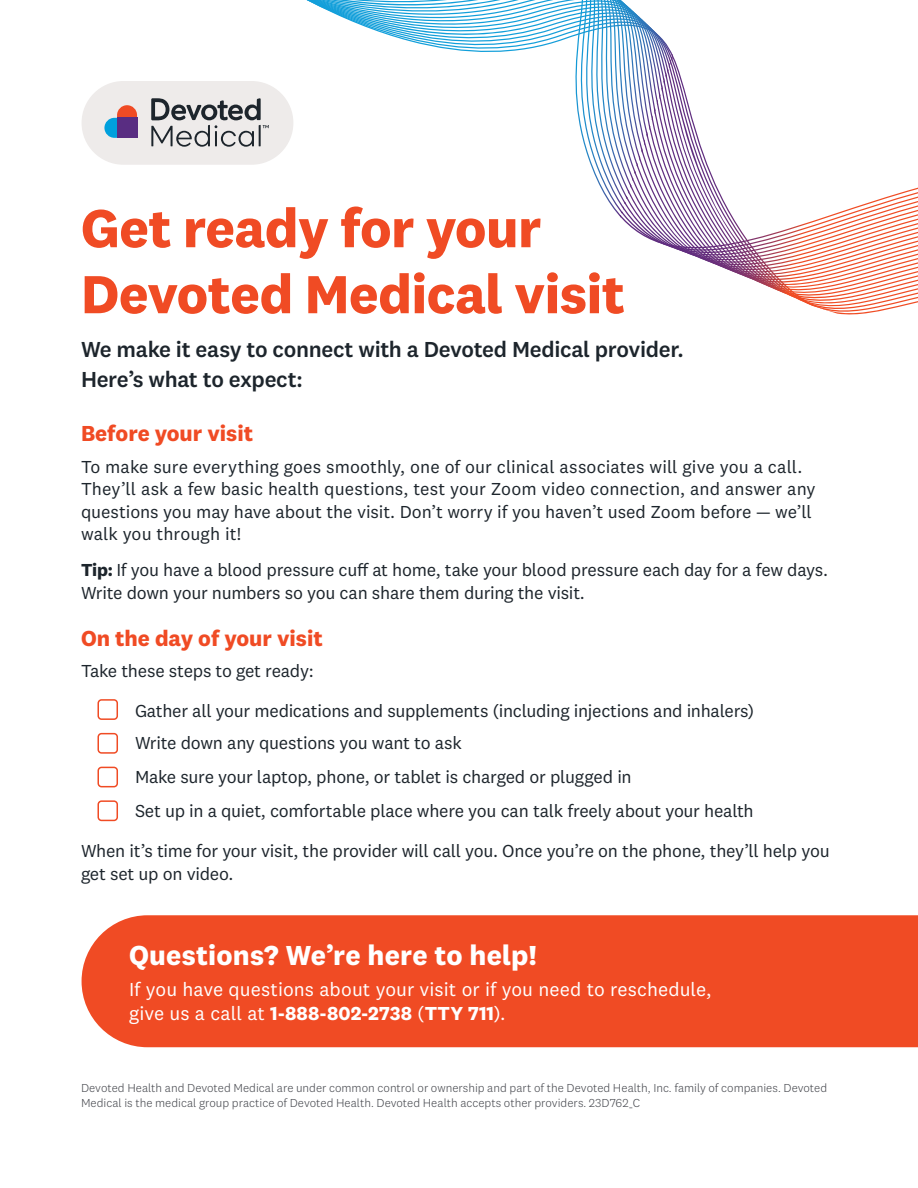
<style>
.page{position:relative;width:918px;height:1188px;background:#fff}
.page>*{position:absolute;margin:0;border:0;box-sizing:border-box;transform-origin:0 0}
.t1{font:700 55.5px/66px "National 2";letter-spacing:-.01em;color:#f04b24}
.t2{font:700 28.5px "National 2";letter-spacing:.005em;color:#fff}
.t3{font:500 22.5px/30px "National 2";letter-spacing:-.015em;color:#1d252c}
.t4{font:700 22.5px "National 2";color:#f04b24}
.t5{font:19.5px/24px "National 2";letter-spacing:.005em;color:#fff}
.t6{font:18px/22.5px "National 2";letter-spacing:-.015em;color:#1d252c}
.Disclaimers{font:300 12px/15px "National 2";color:#45474d}
.s1{font-weight:700}
</style>
<div class="page">
<div style="left:82px;top:81px;width:211px;height:84px;background:#eeebea;border-radius:42px"></div>
<svg style="left:151px;top:98px;width:118px;height:49px"></svg>
<svg style="left:104px;top:105px;width:33px;height:33px"></svg>
<div style="left:117px;top:118px;width:20px;height:20px;background:#592d82"></div>
<div style="left:97px;top:699px;width:21px;height:21px;border:2px solid #f04b24;border-radius:3px"></div>
<div style="left:97px;top:733px;width:21px;height:21px;border:2px solid #f04b24;border-radius:3px"></div>
<div style="left:97px;top:767px;width:21px;height:20px;border:2px solid #f04b24;border-radius:3px"></div>
<div style="left:97px;top:800px;width:21px;height:21px;border:2px solid #f04b24;border-radius:3px"></div>
<div style="left:82px;top:915px;width:836px;height:132px;background:#f04b24"></div>
<svg style="left:307px;top:0;width:611px;height:315px"></svg>
<p class="t1" style="left:81px;top:195px;width:545px">Get ready for your<br>Devoted Medical visit</p>
<p class="t3" style="left:81px;top:334px;width:604px">We make it easy to connect with a Devoted Medical provider.<br>Here’s what to expect:</p>
<p class="t4" style="left:81px;top:419px;width:174px">Before your visit</p>
<p class="t6" style="left:81px;top:455px;width:736px">To make sure everything goes smoothly, one of our clinical associates will give you a call.<br>They’ll ask a few basic health questions, test your Zoom video connection, and answer any questions you may have about the visit. Don’t worry if you haven’t used Zoom before — we’ll walk you through it!</p>
<p class="t6" style="left:81px;top:558px;width:749px"><span class="s1">Tip:</span> If you have a blood pressure cuff at home, take your blood pressure each day for a few days.<br>Write down your numbers so you can share them during the visit.</p>
<p class="t4" style="left:81px;top:624px;width:243px">On the day of your visit</p>
<p class="t6" style="left:81px;top:660px;width:234px">Take these steps to get ready:</p>
<p class="t6" style="left:135px;top:699px;width:621px">Gather all your medications and supplements (including injections and inhalers)</p>
<p class="t6" style="left:135px;top:732px;width:328px">Write down any questions you want to ask</p>
<p class="t6" style="left:135px;top:765px;width:498px">Make sure your laptop, phone, or tablet is charged or plugged in</p>
<p class="t6" style="left:135px;top:799px;width:620px">Set up in a quiet, comfortable place where you can talk freely about your health</p>
<p class="t6" style="left:81px;top:840px;width:750px">When it’s time for your visit, the provider will call you. Once you’re on the phone, they’ll help you get set up on video.</p>
<p class="t2" style="left:129px;top:937px;width:409px">Questions? We’re here to help!</p>
<p class="t5" style="left:129px;top:977px;width:584px">If you have questions about your visit or if you need to reschedule, give us a call at <span class="s1">1-888-802-2738</span> (<span class="s1">TTY 711</span>).</p>
<p class="Disclaimers" style="left:81px;top:1080px;width:748px">Devoted Health and Devoted Medical are under common control or ownership and part of the Devoted Health, Inc. family of companies. Devoted<br>Medical is the medical group practice of Devoted Health. Devoted Health accepts other providers. 23D762_C</p>
</div>
